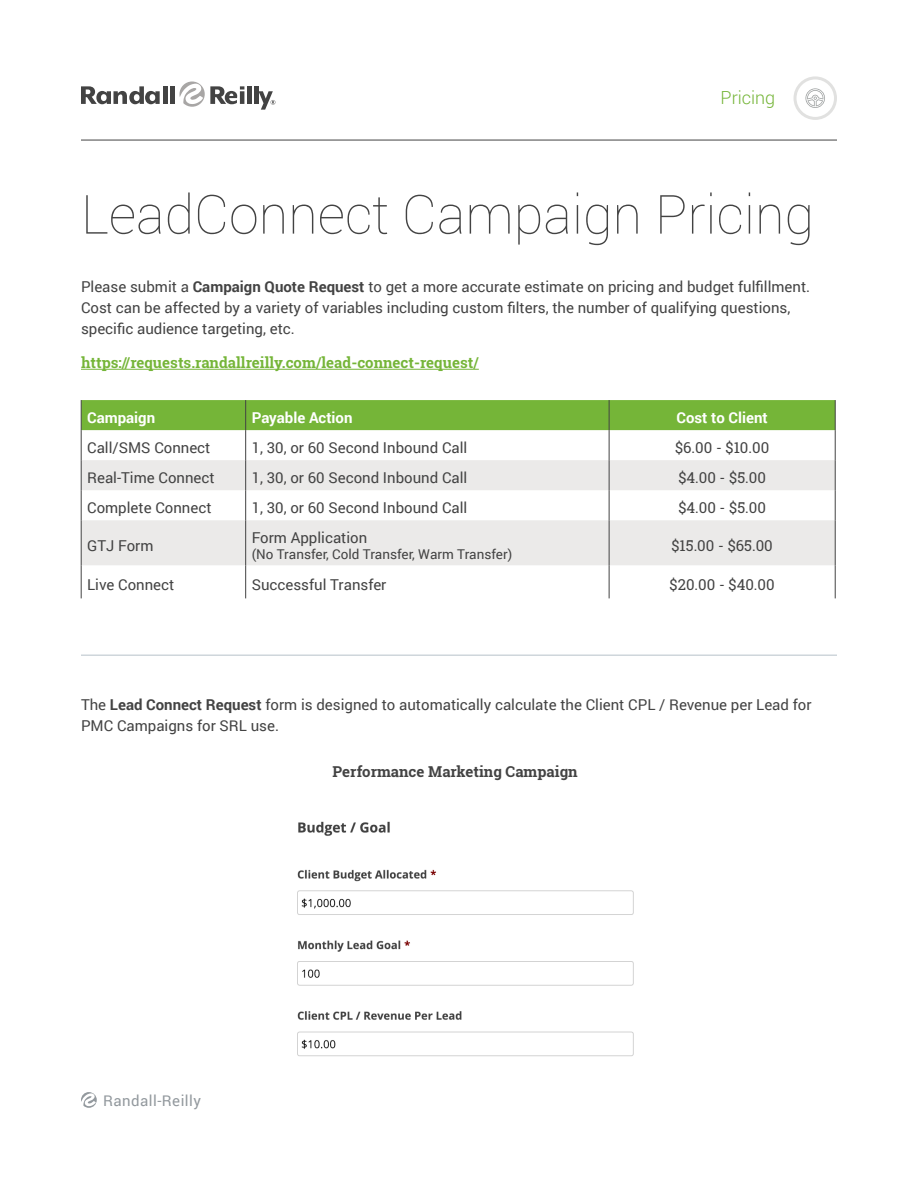
<style>
.page{position:relative;width:918px;height:1188px;background:#fff}
.page>*{position:absolute;margin:0;border:0;box-sizing:border-box;transform-origin:0 0}
.t1{font:100 54px "Roboto";color:#434343}
.t2{font:300 18px "Roboto";color:#75b538}
.t3{font:15px/21px "Roboto";color:#434343}
.t4{font:15px "Roboto Slab";color:#434343}
.t5{font:700 15px "Roboto Slab";color:#75b538}
.t6{font:700 15px "Roboto";color:#fff}
.t7{font:700 15px "Roboto Slab";color:#434343}
.Callout_2{font:15px "Roboto";letter-spacing:.03em;color:#93999e}
.t8{font:13.5px "Roboto";color:#434343}
.s1{font-weight:700}
</style>
<div class="page">
<svg style="left:81px;top:86px;width:79px;height:18px"></svg>
<hr style="left:163px;top:86px;width:4px;height:18px;background:#434343">
<hr style="left:170px;top:86px;width:4px;height:18px;background:#434343">
<hr style="left:247px;top:86px;width:4px;height:18px;background:#434343">
<hr style="left:254px;top:86px;width:4px;height:18px;background:#434343">
<svg style="left:180px;top:81px;width:64px;height:26px"></svg>
<svg style="left:259px;top:91px;width:16px;height:19px"></svg>
<hr style="left:81px;top:140px;width:756px;height:1px;background:#434343">
<hr style="left:81px;top:369px;width:398px;height:1px;background:#75b538">
<div style="left:794px;top:76px;width:43px;height:44px;border:3px solid #e1e1e0;border-radius:50%"></div>
<svg style="left:805px;top:88px;width:20px;height:20px"></svg>
<svg style="left:81px;top:1092px;width:16px;height:16px"></svg>
<div style="left:82px;top:400px;width:753px;height:30px;background:#75b538"></div>
<svg style="left:82px;top:460px;width:753px;height:105px;fill:#ebeae9"></svg>
<hr style="left:81px;top:400px;width:1px;height:30px;background:#434343">
<hr style="left:245px;top:400px;width:1px;height:30px;background:#434343">
<hr style="left:609px;top:400px;width:1px;height:30px;background:#434343">
<hr style="left:835px;top:400px;width:1px;height:30px;background:#434343">
<hr style="left:81px;top:430px;width:1px;height:30px;background:#434343">
<hr style="left:245px;top:430px;width:1px;height:30px;background:#434343">
<hr style="left:609px;top:430px;width:1px;height:30px;background:#434343">
<hr style="left:835px;top:430px;width:1px;height:30px;background:#434343">
<hr style="left:81px;top:460px;width:1px;height:30px;background:#434343">
<hr style="left:245px;top:460px;width:1px;height:30px;background:#434343">
<hr style="left:609px;top:460px;width:1px;height:30px;background:#434343">
<hr style="left:835px;top:460px;width:1px;height:30px;background:#434343">
<hr style="left:81px;top:490px;width:1px;height:30px;background:#434343">
<hr style="left:245px;top:490px;width:1px;height:30px;background:#434343">
<hr style="left:609px;top:490px;width:1px;height:30px;background:#434343">
<hr style="left:835px;top:490px;width:1px;height:30px;background:#434343">
<hr style="left:81px;top:520px;width:1px;height:45px;background:#434343">
<hr style="left:245px;top:520px;width:1px;height:45px;background:#434343">
<hr style="left:609px;top:520px;width:1px;height:45px;background:#434343">
<hr style="left:835px;top:520px;width:1px;height:45px;background:#434343">
<hr style="left:81px;top:565px;width:1px;height:33px;background:#434343">
<hr style="left:245px;top:565px;width:1px;height:33px;background:#434343">
<hr style="left:609px;top:565px;width:1px;height:33px;background:#434343">
<hr style="left:835px;top:565px;width:1px;height:33px;background:#434343">
<img style="left:297px;top:821px;width:337px;height:236px">
<hr style="left:81px;top:654px;width:756px;height:2px;background:#cfd6db">
<p class="t2" style="left:721px;top:85px;width:56px">Pricing</p>
<p class="t1" style="left:81px;top:177px;width:735px">LeadConnect Campaign Pricing</p>
<p class="t3" style="left:81px;top:275px;width:731px">Please submit a <span class="s1">Campaign Quote Request</span> to get a more accurate estimate on pricing and budget fulfillment.<br>Cost can be affected by a variety of variables including custom filters, the number of qualifying questions, specific audience targeting, etc.</p>
<p class="t5" style="left:81px;top:352px;width:399px">https://requests.randallreilly.com/lead-connect-request/</p>
<p class="t6" style="left:87px;top:407px;width:70px">Campaign</p>
<p class="t6" style="left:252px;top:407px;width:102px">Payable Action</p>
<p class="t6" style="left:676px;top:407px;width:93px">Cost to Client</p>
<p class="t3" style="left:87px;top:437px;width:125px">Call/SMS Connect</p>
<p class="t3" style="left:252px;top:437px;width:217px">1, 30, or 60 Second Inbound Call</p>
<p class="t4" style="left:675px;top:437px;width:96px">$6.00 - $10.00</p>
<p class="t3" style="left:87px;top:467px;width:129px">Real-Time Connect</p>
<p class="t3" style="left:252px;top:467px;width:217px">1, 30, or 60 Second Inbound Call</p>
<p class="t4" style="left:678px;top:467px;width:89px">$4.00 - $5.00</p>
<p class="t3" style="left:87px;top:497px;width:126px">Complete Connect</p>
<p class="t3" style="left:252px;top:497px;width:217px">1, 30, or 60 Second Inbound Call</p>
<p class="t4" style="left:678px;top:497px;width:89px">$4.00 - $5.00</p>
<p class="t3" style="left:87px;top:534px;width:68px">GTJ Form</p>
<p class="t3" style="left:252px;top:526px;width:117px">Form Application</p>
<p class="t8" style="left:252px;top:544px;width:262px">(No Transfer, Cold Transfer, Warm Transfer)</p>
<p class="t4" style="left:671px;top:535px;width:103px">$15.00 - $65.00</p>
<p class="t3" style="left:87px;top:573px;width:89px">Live Connect</p>
<p class="t3" style="left:252px;top:573px;width:136px">Successful Transfer</p>
<p class="t4" style="left:670px;top:574px;width:107px">$20.00 - $40.00</p>
<p class="t3" style="left:81px;top:693px;width:732px">The <span class="s1">Lead Connect Request</span> form is designed to automatically calculate the Client CPL / Revenue per Lead for<br>PMC Campaigns for SRL use.</p>
<p class="Callout_2" style="left:103px;top:1090px;width:99px">Randall-Reilly</p>
<p class="t7" style="left:333px;top:761px;width:247px">Performance Marketing Campaign</p>
</div>
